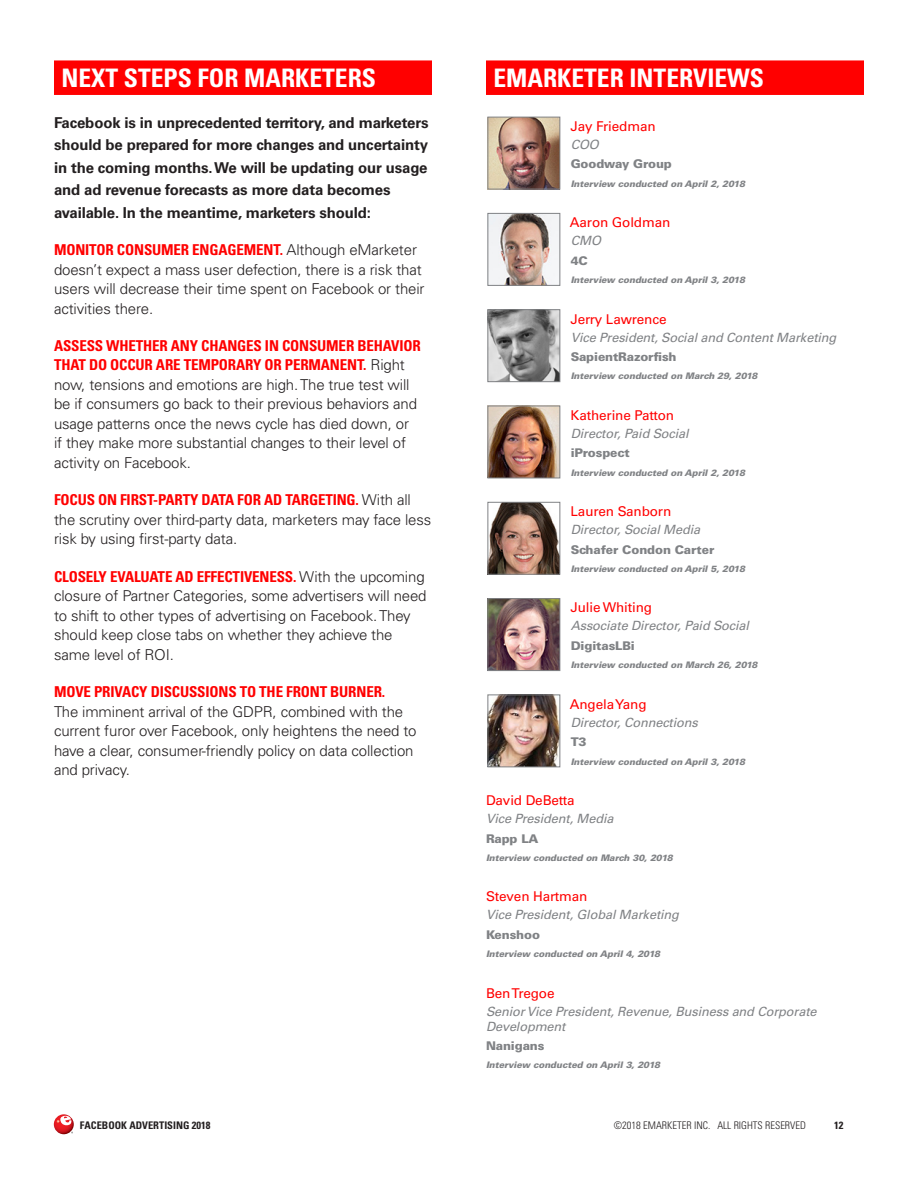
<style>
.page{position:relative;width:918px;height:1188px;background:#fff}
.page>*{position:absolute;margin:0;border:0;box-sizing:border-box;transform-origin:0 0}
.Heading_1{font:700 condensed 25.5px "Univers LT Std";color:#fff}
.Normal_Text{font:300 15px/19.5px "Univers LT Std";letter-spacing:-.01em;color:#231f20}
.First_Paragraph{font:700 15px/22.5px "Univers LT Std";letter-spacing:-.01em;color:#231f20}
.Q_A_Name{font:13.5px "Univers LT Std";letter-spacing:-.01em;color:#f00}
.Q_A_Job_Title{font:italic 12.75px/15px "Univers LT Std";letter-spacing:-.01em;color:#808285}
.Q_A_Company{font:900 12px "Univers LT Std";letter-spacing:-.01em;color:#808285}
.t1{font:300 condensed 10.5px "Univers LT Std";color:#231f20}
.t2{font:700 condensed 10.5px "Univers LT Std";color:#231f20}
.Related_Link_Date{font:italic 900 9px "Univers LT Std";letter-spacing:-.01em;color:#808285}
.s1{font-weight:700;font-stretch:condensed;color:#f00}
</style>
<div class="page">
<svg style="left:54px;top:1114px;width:20px;height:20px"></svg>
<svg style="left:56px;top:1116px;width:15px;height:9px"></svg>
<div style="left:54px;top:60px;width:378px;height:35px;background:#f00"></div>
<div style="left:486px;top:60px;width:378px;height:35px;background:#f00"></div>
<img style="left:490px;top:119px;width:68px;height:68px">
<div style="left:488px;top:117px;width:72px;height:72px;border:1px solid #808285"></div>
<img style="left:490px;top:215px;width:68px;height:69px">
<div style="left:488px;top:213px;width:72px;height:73px;border:1px solid #808285"></div>
<img style="left:490px;top:311px;width:68px;height:69px">
<div style="left:488px;top:309px;width:72px;height:73px;border:1px solid #808285"></div>
<img style="left:490px;top:408px;width:68px;height:68px">
<div style="left:488px;top:406px;width:72px;height:72px;border:1px solid #808285"></div>
<img style="left:490px;top:504px;width:68px;height:69px">
<div style="left:488px;top:502px;width:72px;height:73px;border:1px solid #808285"></div>
<img style="left:490px;top:600px;width:68px;height:69px">
<div style="left:488px;top:598px;width:72px;height:73px;border:1px solid #808285"></div>
<img style="left:490px;top:697px;width:68px;height:68px">
<div style="left:488px;top:695px;width:72px;height:72px;border:1px solid #808285"></div>
<p class="Heading_1" style="left:62px;top:63px;width:316px">NEXT STEPS FOR MARKETERS</p>
<p class="First_Paragraph" style="left:54px;top:112px;width:376px">Facebook is in unprecedented territory, and marketers should be prepared for more changes and uncertainty in the coming months. We will be updating our usage and ad revenue forecasts as more data becomes available. In the meantime, marketers should:</p>
<p class="Normal_Text" style="left:54px;top:240px;width:372px"><span class="s1">MONITOR CONSUMER ENGAGEMENT.</span> Although eMarketer doesn’t expect a mass user defection, there is a risk that users will decrease their time spent on Facebook or their activities there.</p>
<p class="Normal_Text" style="left:54px;top:336px;width:368px"><span class="s1">ASSESS WHETHER ANY CHANGES IN CONSUMER BEHAVIOR THAT DO OCCUR ARE TEMPORARY OR PERMANENT.</span> Right now, tensions and emotions are high. The true test will be if consumers go back to their previous behaviors and usage patterns once the news cycle has died down, or if they make more substantial changes to their level of activity on Facebook.</p>
<p class="Normal_Text" style="left:54px;top:490px;width:379px"><span class="s1">FOCUS ON FIRST-PARTY DATA FOR AD TARGETING.</span> With all the scrutiny over third-party data, marketers may face less risk by using first-party data.</p>
<p class="Normal_Text" style="left:54px;top:567px;width:374px"><span class="s1">CLOSELY EVALUATE AD EFFECTIVENESS.</span> With the upcoming closure of Partner Categories, some advertisers will need to shift to other types of advertising on Facebook. They should keep close tabs on whether they achieve the same level of ROI.</p>
<p class="Normal_Text" style="left:54px;top:682px;width:364px"><span class="s1">MOVE PRIVACY DISCUSSIONS TO THE FRONT BURNER.<br></span>The imminent arrival of the GDPR, combined with the current furor over Facebook, only heightens the need to have a clear, consumer-friendly policy on data collection and privacy.</p>
<p class="Heading_1" style="left:494px;top:63px;width:272px">EMARKETER INTERVIEWS</p>
<p class="Q_A_Name" style="left:571px;top:118px;width:87px">Jay Friedman</p>
<p class="Q_A_Job_Title" style="left:571px;top:137px;width:30px">COO</p>
<p class="Q_A_Company" style="left:571px;top:157px;width:103px">Goodway Group</p>
<p class="Related_Link_Date" style="left:571px;top:178px;width:176px">Interview conducted on April 2, 2018</p>
<p class="Q_A_Name" style="left:570px;top:214px;width:102px">Aaron Goldman</p>
<p class="Q_A_Job_Title" style="left:571px;top:233px;width:32px">CMO</p>
<p class="Q_A_Company" style="left:571px;top:253px;width:19px">4C</p>
<p class="Related_Link_Date" style="left:571px;top:274px;width:176px">Interview conducted on April 3, 2018</p>
<p class="Q_A_Name" style="left:571px;top:311px;width:97px">Jerry Lawrence</p>
<p class="Q_A_Job_Title" style="left:571px;top:330px;width:267px">Vice President, Social and Content Marketing</p>
<p class="Q_A_Company" style="left:571px;top:349px;width:107px">SapientRazorfish</p>
<p class="Related_Link_Date" style="left:571px;top:370px;width:188px">Interview conducted on March 29, 2018</p>
<p class="Q_A_Name" style="left:571px;top:407px;width:105px">Katherine Patton</p>
<p class="Q_A_Job_Title" style="left:571px;top:426px;width:119px">Director, Paid Social</p>
<p class="Q_A_Company" style="left:571px;top:446px;width:61px">iProspect</p>
<p class="Related_Link_Date" style="left:571px;top:467px;width:176px">Interview conducted on April 2, 2018</p>
<p class="Q_A_Name" style="left:571px;top:503px;width:102px">Lauren Sanborn</p>
<p class="Q_A_Job_Title" style="left:571px;top:522px;width:131px">Director, Social Media</p>
<p class="Q_A_Company" style="left:571px;top:542px;width:145px">Schafer Condon Carter</p>
<p class="Related_Link_Date" style="left:571px;top:563px;width:176px">Interview conducted on April 5, 2018</p>
<p class="Q_A_Name" style="left:571px;top:600px;width:83px">Julie Whiting</p>
<p class="Q_A_Job_Title" style="left:571px;top:619px;width:180px">Associate Director, Paid Social</p>
<p class="Q_A_Company" style="left:571px;top:638px;width:66px">DigitasLBi</p>
<p class="Related_Link_Date" style="left:571px;top:659px;width:188px">Interview conducted on March 26, 2018</p>
<p class="Q_A_Name" style="left:570px;top:696px;width:78px">Angela Yang</p>
<p class="Q_A_Job_Title" style="left:571px;top:715px;width:129px">Director, Connections</p>
<p class="Q_A_Company" style="left:571px;top:734px;width:17px">T3</p>
<p class="Related_Link_Date" style="left:571px;top:756px;width:176px">Interview conducted on April 3, 2018</p>
<p class="Q_A_Name" style="left:486px;top:792px;width:90px">David DeBetta</p>
<p class="Q_A_Job_Title" style="left:486px;top:811px;width:129px">Vice President, Media</p>
<p class="Q_A_Company" style="left:486px;top:831px;width:54px">Rapp LA</p>
<p class="Related_Link_Date" style="left:486px;top:852px;width:188px">Interview conducted on March 30, 2018</p>
<p class="Q_A_Name" style="left:486px;top:889px;width:103px">Steven Hartman</p>
<p class="Q_A_Job_Title" style="left:486px;top:908px;width:195px">Vice President, Global Marketing</p>
<p class="Q_A_Company" style="left:486px;top:927px;width:56px">Kenshoo</p>
<p class="Related_Link_Date" style="left:486px;top:948px;width:176px">Interview conducted on April 4, 2018</p>
<p class="Q_A_Name" style="left:486px;top:985px;width:70px">Ben Tregoe</p>
<p class="Q_A_Job_Title" style="left:486px;top:1004px;width:332px">Senior Vice President, Revenue, Business and Corporate<br>Development</p>
<p class="Q_A_Company" style="left:486px;top:1038px;width:60px">Nanigans</p>
<p class="Related_Link_Date" style="left:486px;top:1060px;width:176px">Interview conducted on April 3, 2018</p>
<p class="t2" style="left:80px;top:1119px;width:132px">FACEBOOK ADVERTISING 2018</p>
<p class="t1" style="left:614px;top:1119px;width:194px">©2018 EMARKETER INC. ALL RIGHTS RESERVED</p>
<p class="t2" style="left:834px;top:1119px;width:11px">12</p>
</div>
